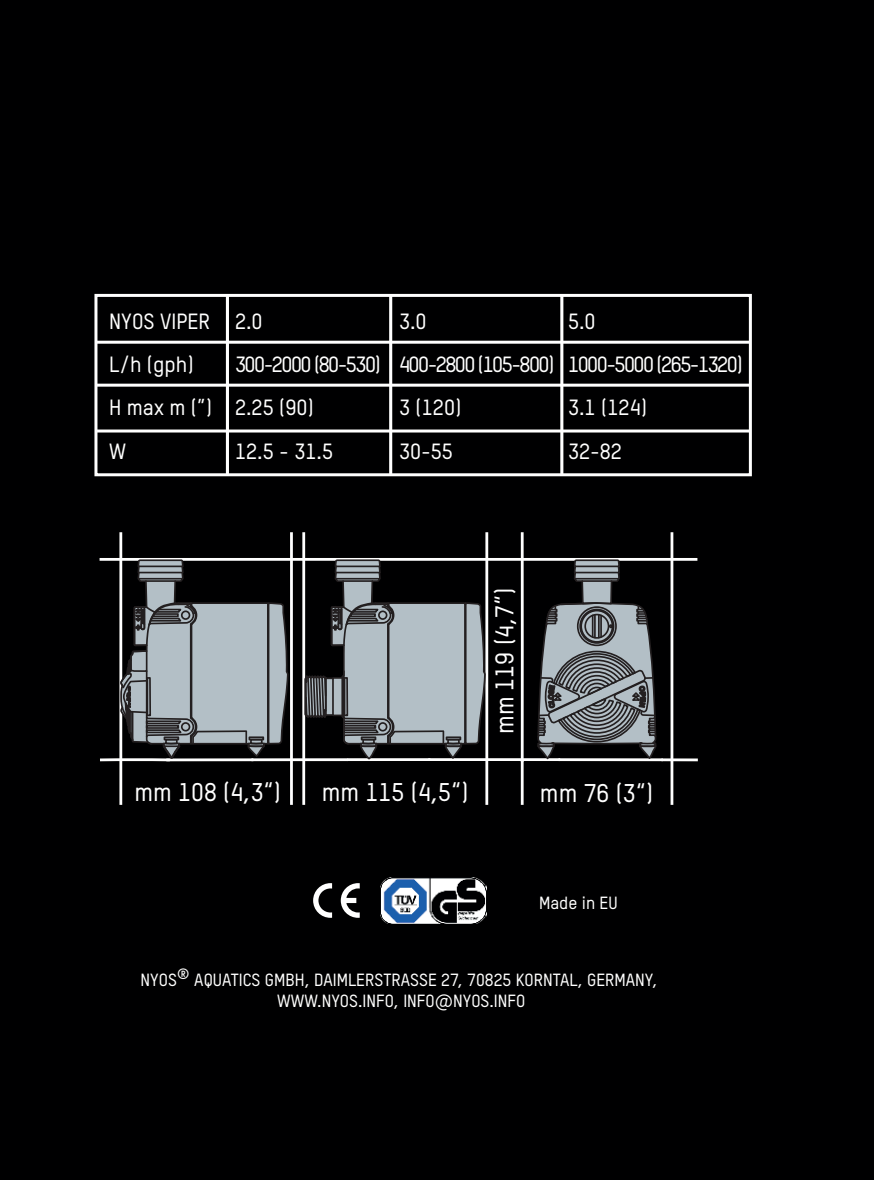
<style>
.page{position:relative;width:874px;height:1180px;background:#fff}
.page>*{position:absolute;margin:0;border:0;box-sizing:border-box;transform-origin:0 0}
.t1{font:500 25.2px "TSTARPRO";color:#fff}
.t2{font:500 21.6px/43.2px "TSTARPRO";letter-spacing:-.07em;color:#fff}
.t3{font:500 21.6px/43.2px "TSTARPRO";color:#fff}
.t4{font:500 17.2px/20.8px "TSTARPRO";color:#fff;text-align:center}
</style>
<div class="page">
<div style="left:0;top:0;width:873px;height:1179px;background:#000001"></div>
<hr style="left:670px;top:532px;width:3px;height:272px;background:#fff">
<hr style="left:520px;top:761px;width:3px;height:43px;background:#fff">
<hr style="left:302px;top:532px;width:3px;height:272px;background:#fff">
<hr style="left:485px;top:532px;width:3px;height:272px;background:#fff">
<hr style="left:290px;top:532px;width:3px;height:272px;background:#fff">
<svg style="left:99px;top:532px;width:599px;height:232px"></svg>
<div style="left:94px;top:294px;width:657px;height:182px;border:3px solid #fff"></div>
<hr style="left:96px;top:340px;width:654px;height:3px;background:#fff">
<hr style="left:96px;top:383px;width:654px;height:3px;background:#fff">
<hr style="left:96px;top:429px;width:654px;height:3px;background:#fff">
<hr style="left:226px;top:295px;width:3px;height:179px;background:#fff">
<hr style="left:389px;top:295px;width:3px;height:179px;background:#fff">
<hr style="left:560px;top:295px;width:3px;height:180px;background:#fff">
<img style="left:380px;top:877px;width:106px;height:46px">
<svg style="left:313px;top:883px;width:19px;height:34px"></svg>
<svg style="left:340px;top:883px;width:19px;height:34px"></svg>
<p class="t3" style="left:109px;top:298px;width:104px">NYOS VIPER<br>L/h (gph)<br>H max m (”)<br>W</p>
<p class="t2" style="left:235px;top:298px;width:147px">2.0<br>300-2000 (80-530)<br>2.25 (90)<br>12.5 - 31.5</p>
<p class="t2" style="left:399px;top:298px;width:157px">3.0<br>400-2800 (105-800)<br>3 (120)<br>30-55</p>
<p class="t2" style="left:567px;top:298px;width:176px">5.0<br>1000-5000 (265-1320)<br>3.1 (124)<br>32-82</p>
<p class="t1" style="left:487px;top:734px;width:148px;rotate:-90deg">mm 119 (4,7“)</p>
<p class="t1" style="left:134px;top:775px;width:148px">mm 108 (4,3“)</p>
<p class="t1" style="left:322px;top:775px;width:148px">mm 115 (4,5“)</p>
<p class="t1" style="left:539px;top:775px;width:114px">mm 76 (3“)</p>
<p class="t4" style="left:539px;top:891px;width:80px">Made in EU</p>
<p class="t4" style="left:140px;top:968px;width:518px">NYOS<sup>®</sup> AQUATICS GMBH, DAIMLERSTRASSE 27, 70825 KORNTAL, GERMANY,<br>WWW.NYOS.INFO, INFO@NYOS.INFO</p>
</div>
